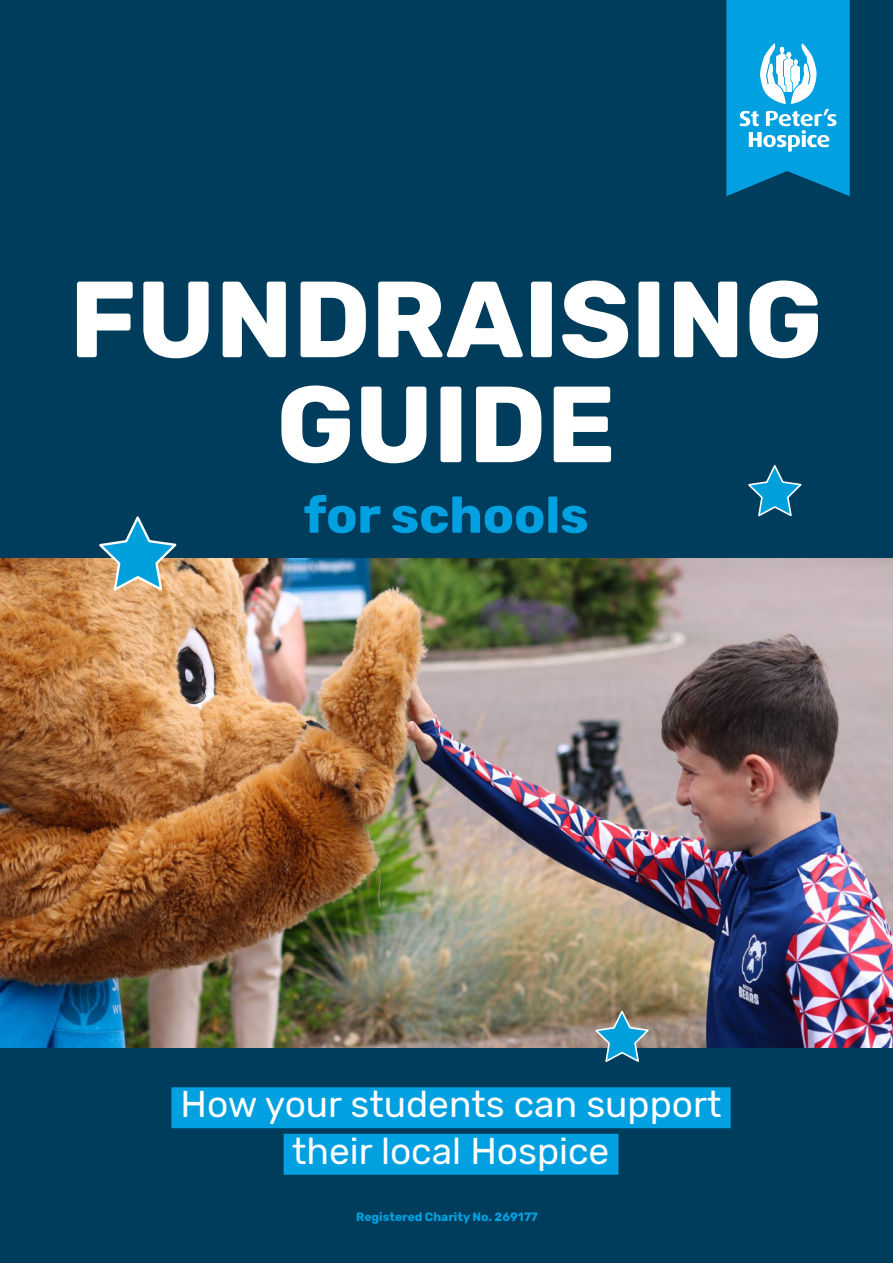
<style>
.page{position:relative;width:893px;height:1263px;background:#003d5c}
.page>*{position:absolute;margin:0;border:0;box-sizing:border-box;transform-origin:0 0}
.t1{font:700 108px/105px "Rubik";color:#fff;text-align:center}
.t2{font:700 51px "Rubik";color:#00a0e1}
.t3{font:37.2px/46.5px "Rubik";color:#fff;text-align:center}
.t4{font:700 12px "Rubik";color:#00a0e1}
</style>
<div class="page">
<img style="left:0;top:558px;width:893px;height:489px">
<div style="left:171px;top:1087px;width:560px;height:41px;background:#00a0e1"></div>
<div style="left:284px;top:1134px;width:334px;height:41px;background:#00a0e1"></div>
<svg style="left:95px;top:516px;width:85px;height:78px"></svg>
<svg style="left:748px;top:465px;width:54px;height:52px"></svg>
<svg style="left:593px;top:1008px;width:58px;height:54px"></svg>
<svg style="left:726px;top:0;width:124px;height:196px;background:#22a5db"></svg>
<h1 class="t1" style="left:70px;top:270px;width:754px">FUNDRAISING<br>GUIDE</h1>
<h2 class="t2" style="left:304px;top:485px;width:286px">for schools</h2>
<p class="t3" style="left:181px;top:1082px;width:542px">How your students can support their local Hospice</p>
<p class="t4" style="left:356px;top:1210px;width:183px">Registered Charity No. 269177</p>
</div>
